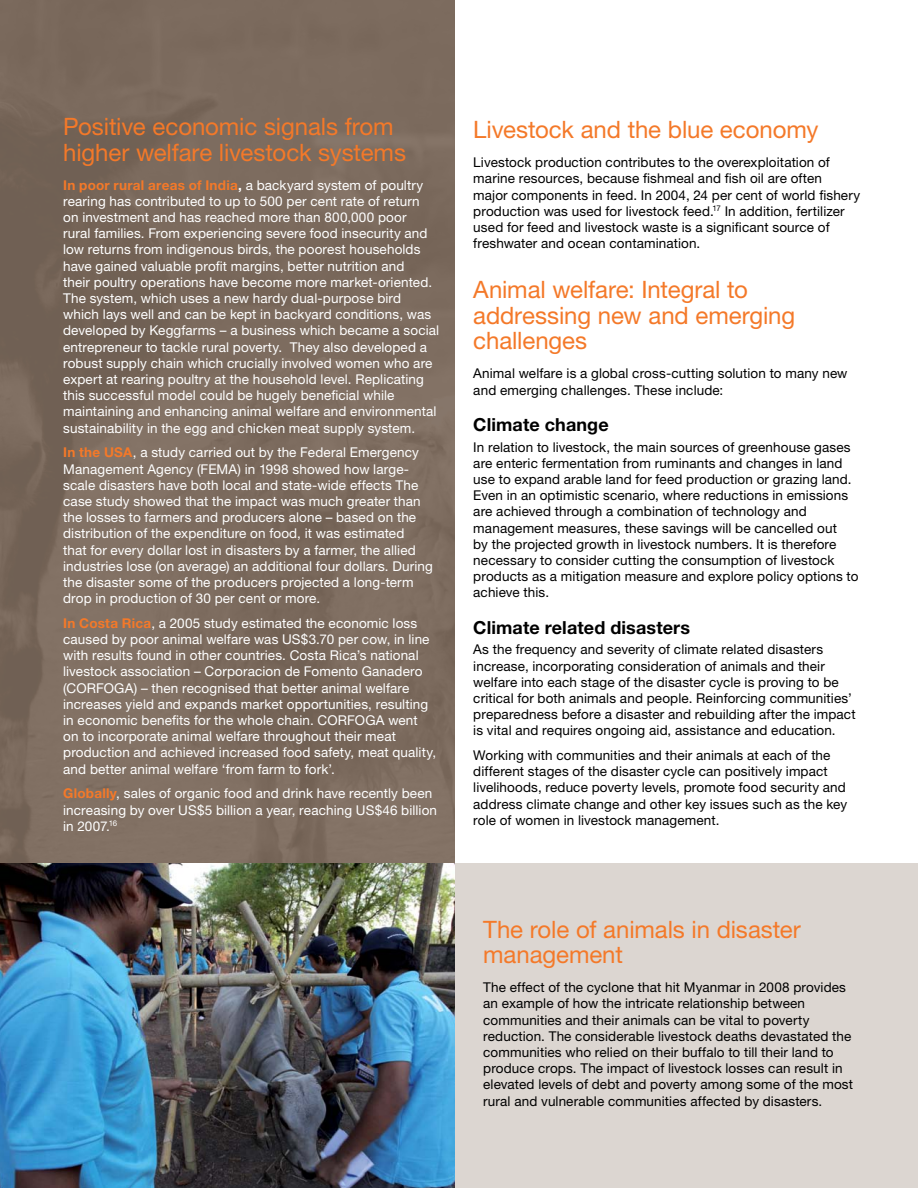
<style>
.page{position:relative;width:918px;height:1188px;background:#fff}
.page>*{position:absolute;margin:0;border:0;box-sizing:border-box;transform-origin:0 0}
.t1{font:24px/25.5px "Helvetica Neue LT Pro";letter-spacing:-.005em;color:#f47929}
.t2{font:700 18px "Helvetica Neue LT Pro";letter-spacing:.005em;color:#000}
.t3{font:13.5px/16.2px "Helvetica Neue LT Pro";letter-spacing:.01em;color:#fff}
.t4{font:13.5px/16.2px "Helvetica Neue LT Pro";letter-spacing:.01em;color:#000}
.s1{font-weight:700;color:#f47929}
.s2{font-weight:700}
</style>
<div class="page">
<img style="left:0;top:0;width:454px;height:864px">
<div style="left:0;top:864px;width:918px;height:324px;background:#dcd6d1"></div>
<img style="left:0;top:864px;width:454px;height:324px">
<h1 class="t1" style="left:63px;top:113px;width:344px">Positive economic signals from higher welfare livestock systems</h1>
<p class="t3" style="left:63px;top:176px;width:378px"><span class="s1">In poor rural areas of India</span><span class="s2">,</span> a backyard system of poultry rearing has contributed to up to 500 per cent rate of return<br>on investment and has reached more than 800,000 poor<br>rural families. From experiencing severe food insecurity and low returns from indigenous birds, the poorest households have gained valuable profit margins, better nutrition and<br>their poultry operations have become more market-oriented.<br>The system, which uses a new hardy dual-purpose bird which lays well and can be kept in backyard conditions, was developed by Keggfarms – a business which became a social entrepreneur to tackle rural poverty. They also developed a robust supply chain which crucially involved women who are expert at rearing poultry at the household level. Replicating this successful model could be hugely beneficial while maintaining and enhancing animal welfare and environmental sustainability in the egg and chicken meat supply system.</p>
<p class="t3" style="left:63px;top:444px;width:371px"><span class="s1">In the USA</span>, a study carried out by the Federal Emergency Management Agency (FEMA) in 1998 showed how large&shy;scale disasters have both local and state-wide effects The case study showed that the impact was much greater than the losses to farmers and producers alone – based on the distribution of the expenditure on food, it was estimated<br>that for every dollar lost in disasters by a farmer, the allied industries lose (on average) an additional four dollars. During the disaster some of the producers projected a long-term drop in production of 30 per cent or more.</p>
<p class="t3" style="left:63px;top:615px;width:374px"><span class="s1">In Costa Rica</span>, a 2005 study estimated the economic loss caused by poor animal welfare was US$3.70 per cow, in line with results found in other countries. Costa Rica’s national livestock association – Corporacion de Fomento Ganadero (CORFOGA) – then recognised that better animal welfare increases yield and expands market opportunities, resulting in economic benefits for the whole chain. CORFOGA went on to incorporate animal welfare throughout their meat production and achieved increased food safety, meat quality, and better animal welfare ‘from farm to fork’.</p>
<p class="t3" style="left:63px;top:785px;width:375px"><span class="s1">Globally</span>, sales of organic food and drink have recently been increasing by over US$5 billion a year, reaching US$46 billion in 2007.<sup>16</sup></p>
<h1 class="t1" style="left:473px;top:116px;width:347px">Livestock and the blue economy</h1>
<p class="t4" style="left:473px;top:154px;width:388px">Livestock production contributes to the overexploitation of marine resources, because fishmeal and fish oil are often<br>major components in feed. In 2004, 24 per cent of world fishery production was used for livestock feed.<sup>17</sup> In addition, fertilizer used for feed and livestock waste is a significant source of freshwater and ocean contamination.</p>
<h1 class="t1" style="left:473px;top:277px;width:324px">Animal welfare: Integral to addressing new and emerging challenges</h1>
<p class="t4" style="left:473px;top:365px;width:376px">Animal welfare is a global cross-cutting solution to many new and emerging challenges. These include:</p>
<h2 class="t2" style="left:473px;top:413px;width:137px">Climate change</h2>
<p class="t4" style="left:473px;top:438px;width:387px">In relation to livestock, the main sources of greenhouse gases are enteric fermentation from ruminants and changes in land use to expand arable land for feed production or grazing land.<br>Even in an optimistic scenario, where reductions in emissions are achieved through a combination of technology and management measures, these savings will be cancelled out<br>by the projected growth in livestock numbers. It is therefore necessary to consider cutting the consumption of livestock products as a mitigation measure and explore policy options to achieve this.</p>
<h2 class="t2" style="left:473px;top:616px;width:218px">Climate related disasters</h2>
<p class="t4" style="left:473px;top:641px;width:384px">As the frequency and severity of climate related disasters increase, incorporating consideration of animals and their welfare into each stage of the disaster cycle is proving to be critical for both animals and people. Reinforcing communities’ preparedness before a disaster and rebuilding after the impact is vital and requires ongoing aid, assistance and education.</p>
<p class="t4" style="left:473px;top:747px;width:375px">Working with communities and their animals at each of the different stages of the disaster cycle can positively impact livelihoods, reduce poverty levels, promote food security and address climate change and other key issues such as the key role of women in livestock management.</p>
<h1 class="t1" style="left:483px;top:916px;width:319px">The role of animals in disaster management</h1>
<p class="t4" style="left:483px;top:979px;width:371px">The effect of the cyclone that hit Myanmar in 2008 provides an example of how the intricate relationship between communities and their animals can be vital to poverty reduction. The considerable livestock deaths devastated the communities who relied on their buffalo to till their land to produce crops. The impact of livestock losses can result in elevated levels of debt and poverty among some of the most rural and vulnerable communities affected by disasters.</p>
</div>
